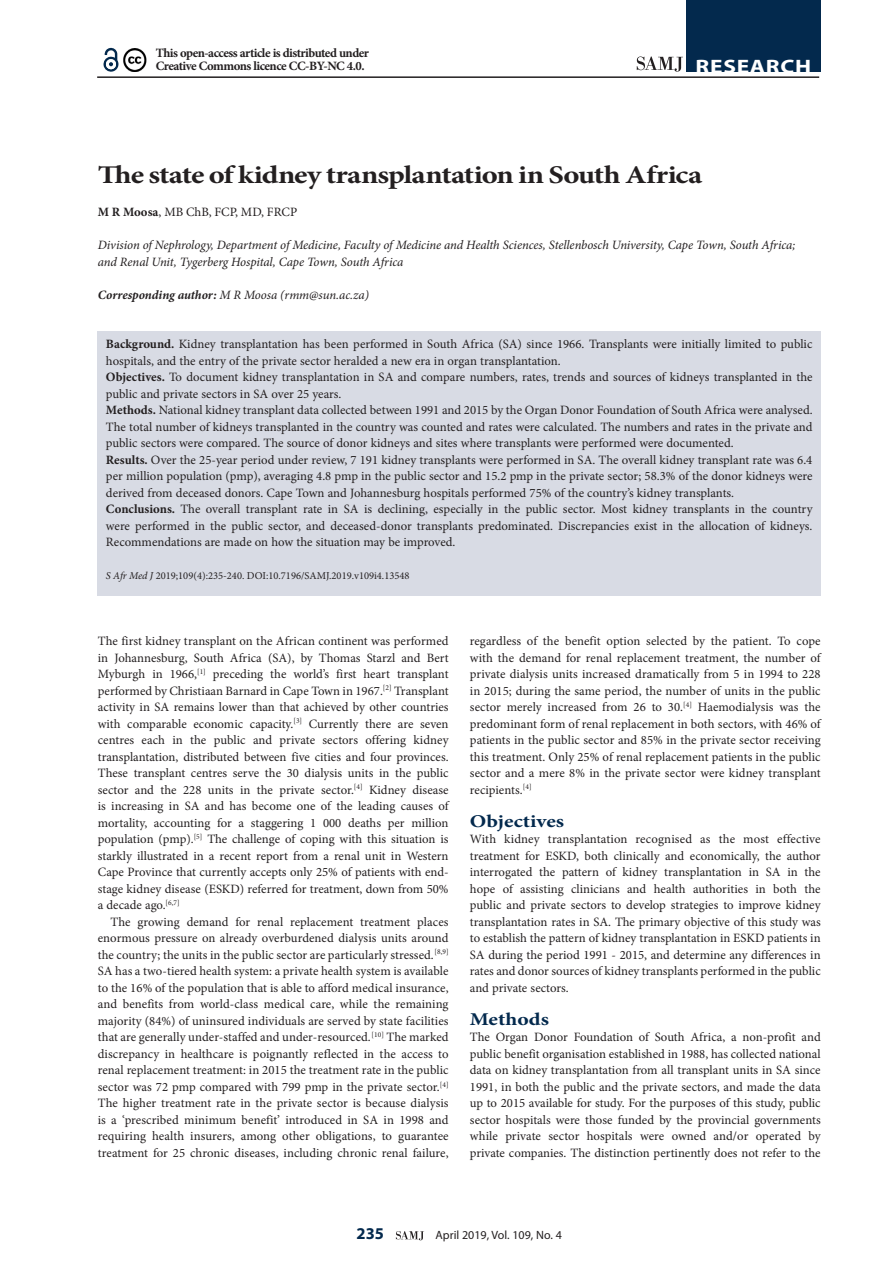
<style>
.page{position:relative;width:893px;height:1263px;background:#fff}
.page>*{position:absolute;margin:0;border:0;box-sizing:border-box;transform-origin:0 0}
.A_HEAD{font:700 25.5px "Minion Pro";letter-spacing:-.025em;color:#231f20;scale:1.2 1}
.t1{font:700 19.5px "Myriad Pro";letter-spacing:.03em;color:#fff;scale:1.2 1}
.B_HEAD{font:700 18px "Minion Pro";color:#03294d;scale:1.2 1}
.t2{font:700 16.5px "Myriad Pro";color:#03294d}
.BODY_TEXT_1ST_PARAGR{font:12.75px/16.5px "Minion Pro";color:#231f20;text-align:justify}
.BODY_TEXT_INDENT{font:12.75px/16.5px "Minion Pro";letter-spacing:.005em;color:#231f20;text-align:justify}
.AUTHORS_DETAILS{font:italic 12.75px/16.5px "Minion Pro";letter-spacing:-.005em;color:#231f20}
.BODY_TEXT_1ST_PARAGR-2{font:700 12.75px/13.5px "Minion Pro";letter-spacing:-.04em;color:#231f20}
.CORRESPONDING_AUTHOR{font:italic 12.75px "Minion Pro";letter-spacing:-.005em;color:#231f20}
.AUTHORS_NAME{font:12.75px "Minion Pro";color:#231f20}
.t3{font:12px "Myriad Pro";color:#231f20}
.CITELINE{font:10.5px "Minion Pro";color:#231f20}
.s1{font-weight:700}
.s2{font-style:italic}
</style>
<div class="page">
<svg style="left:396px;top:1231px;width:28px;height:9px"></svg>
<hr style="left:97px;top:76px;width:722px;height:2px;background:#231f20">
<div style="left:686px;top:0;width:135px;height:72px;background:#03294d"></div>
<svg style="left:637px;top:57px;width:46px;height:15px"></svg>
<svg style="left:103px;top:47px;width:16px;height:25px"></svg>
<img style="left:123px;top:48px;width:24px;height:23px">
<div style="left:97px;top:332px;width:724px;height:264px;background:#d8dbe4"></div>
<p class="BODY_TEXT_1ST_PARAGR-2" style="left:156px;top:46px;width:215px">This open-access article is distributed under<br>Creative Commons licence CC-BY-NC 4.0.</p>
<h2 class="t1" style="left:696px;top:54px;width:98px">RESEARCH</h2>
<h1 class="A_HEAD" style="left:98px;top:157px;width:505px">The state of kidney transplantation in South Africa</h1>
<p class="AUTHORS_NAME" style="left:98px;top:203px;width:201px"><span class="s1">M R Moosa</span>, MB ChB, FCP, MD, FRCP</p>
<p class="AUTHORS_DETAILS" style="left:98px;top:237px;width:699px">Division of Nephrology, Department of Medicine, Faculty of Medicine and Health Sciences, Stellenbosch University, Cape Town, South Africa; and Renal Unit, Tygerberg Hospital, Cape Town, South Africa</p>
<p class="CORRESPONDING_AUTHOR" style="left:98px;top:286px;width:273px"><span class="s1">Corresponding author:</span> M R Moosa (rmm@sun.ac.za)</p>
<p class="BODY_TEXT_1ST_PARAGR" style="left:106px;top:336px;width:708px"><span class="s1">Background.</span> Kidney transplantation has been performed in South Africa (SA) since 1966. Transplants were initially limited to public hospitals, and the entry of the private sector heralded a new era in organ transplantation.</p>
<p class="BODY_TEXT_1ST_PARAGR" style="left:106px;top:369px;width:708px"><span class="s1">Objectives.</span> To document kidney transplantation in SA and compare numbers, rates, trends and sources of kidneys transplanted in the public and private sectors in SA over 25 years.</p>
<p class="BODY_TEXT_1ST_PARAGR" style="left:106px;top:402px;width:708px"><span class="s1">Methods.</span> National kidney transplant data collected between 1991 and 2015 by the Organ Donor Foundation of South Africa were analysed.<br>The total number of kidneys transplanted in the country was counted and rates were calculated. The numbers and rates in the private and public sectors were compared. The source of donor kidneys and sites where transplants were performed were documented.</p>
<p class="BODY_TEXT_1ST_PARAGR" style="left:106px;top:451px;width:708px"><span class="s1">Results.</span> Over the 25-year period under review, 7 191 kidney transplants were performed in SA. The overall kidney transplant rate was 6.4 per million population (pmp), averaging 4.8 pmp in the public sector and 15.2 pmp in the private sector; 58.3% of the donor kidneys were derived from deceased donors. Cape Town and Johannesburg hospitals performed 75% of the country’s kidney transplants.</p>
<p class="BODY_TEXT_1ST_PARAGR" style="left:106px;top:501px;width:708px"><span class="s1">Conclusions.</span> The overall transplant rate in SA is declining, especially in the public sector. Most kidney transplants in the country were performed in the public sector, and deceased-donor transplants predominated. Discrepancies exist in the allocation of kidneys.<br>Recommendations are made on how the situation may be improved.</p>
<p class="CITELINE" style="left:106px;top:569px;width:305px"><span class="s2">S Afr Med J</span> 2019;109(4):235-240. DOI:10.7196/SAMJ.2019.v109i4.13548</p>
<p class="BODY_TEXT_1ST_PARAGR" style="left:98px;top:633px;width:352px">The first kidney transplant on the African continent was performed in Johannesburg, South Africa (SA), by Thomas Starzl and Bert Myburgh in 1966,<sup>[1]</sup> preceding the world’s first heart transplant performed by Christiaan Barnard in Cape Town in 1967.<sup>[2]</sup> Transplant activity in SA remains lower than that achieved by other countries with comparable economic capacity.<sup>[3]</sup> Currently there are seven centres each in the public and private sectors offering kidney transplantation, distributed between five cities and four provinces.<br>These transplant centres serve the 30 dialysis units in the public sector and the 228 units in the private sector.<sup>[4]</sup> Kidney disease is increasing in SA and has become one of the leading causes of mortality, accounting for a staggering 1 000 deaths per million population (pmp).<sup>[5]</sup> The challenge of coping with this situation is starkly illustrated in a recent report from a renal unit in Western Cape Province that currently accepts only 25% of patients with end&shy;stage kidney disease (ESKD) referred for treatment, down from 50% a decade ago.<sup>[6,7]</sup></p>
<p class="BODY_TEXT_INDENT" style="left:98px;top:913px;width:352px;text-indent:13px">The growing demand for renal replacement treatment places enormous pressure on already overburdened dialysis units around the country; the units in the public sector are particularly stressed.<sup>[8,9] </sup>SA has a two-tiered health system: a private health system is available to the 16% of the population that is able to afford medical insurance, and benefits from world-class medical care, while the remaining majority (84%) of uninsured individuals are served by state facilities that are generally under-staffed and under-resourced.<sup>[10]</sup> The marked discrepancy in healthcare is poignantly reflected in the access to renal replacement treatment: in 2015 the treatment rate in the public sector was 72 pmp compared with 799 pmp in the private sector.<sup>[4] </sup>The higher treatment rate in the private sector is because dialysis is a ‘prescribed minimum benefit’ introduced in SA in 1998 and requiring health insurers, among other obligations, to guarantee treatment for 25 chronic diseases, including chronic renal failure,</p>
<p class="BODY_TEXT_INDENT" style="left:470px;top:633px;width:352px">regardless of the benefit option selected by the patient. To cope with the demand for renal replacement treatment, the number of private dialysis units increased dramatically from 5 in 1994 to 228 in 2015; during the same period, the number of units in the public sector merely increased from 26 to 30.<sup>[4]</sup> Haemodialysis was the predominant form of renal replacement in both sectors, with 46% of patients in the public sector and 85% in the private sector receiving this treatment. Only 25% of renal replacement patients in the public sector and a mere 8% in the private sector were kidney transplant recipients.<sup>[4]</sup></p>
<h2 class="B_HEAD" style="left:470px;top:808px;width:80px">Objectives</h2>
<p class="BODY_TEXT_1ST_PARAGR" style="left:470px;top:831px;width:352px">With kidney transplantation recognised as the most effective treatment for ESKD, both clinically and economically, the author interrogated the pattern of kidney transplantation in SA in the hope of assisting clinicians and health authorities in both the public and private sectors to develop strategies to improve kidney transplantation rates in SA. The primary objective of this study was to establish the pattern of kidney transplantation in ESKD patients in SA during the period 1991 - 2015, and determine any differences in rates and donor sources of kidney transplants performed in the public and private sectors.</p>
<h2 class="B_HEAD" style="left:470px;top:1006px;width:67px">Methods</h2>
<p class="BODY_TEXT_1ST_PARAGR" style="left:470px;top:1029px;width:352px">The Organ Donor Foundation of South Africa, a non-profit and public benefit organisation established in 1988, has collected national data on kidney transplantation from all transplant units in SA since 1991, in both the public and the private sectors, and made the data up to 2015 available for study. For the purposes of this study, public sector hospitals were those funded by the provincial governments while private sector hospitals were owned and/or operated by private companies. The distinction pertinently does not refer to the</p>
<p class="t2" style="left:357px;top:1223px;width:29px">235</p>
<p class="t3" style="left:436px;top:1228px;width:128px">April 2019, Vol. 109, No. 4</p>
</div>
